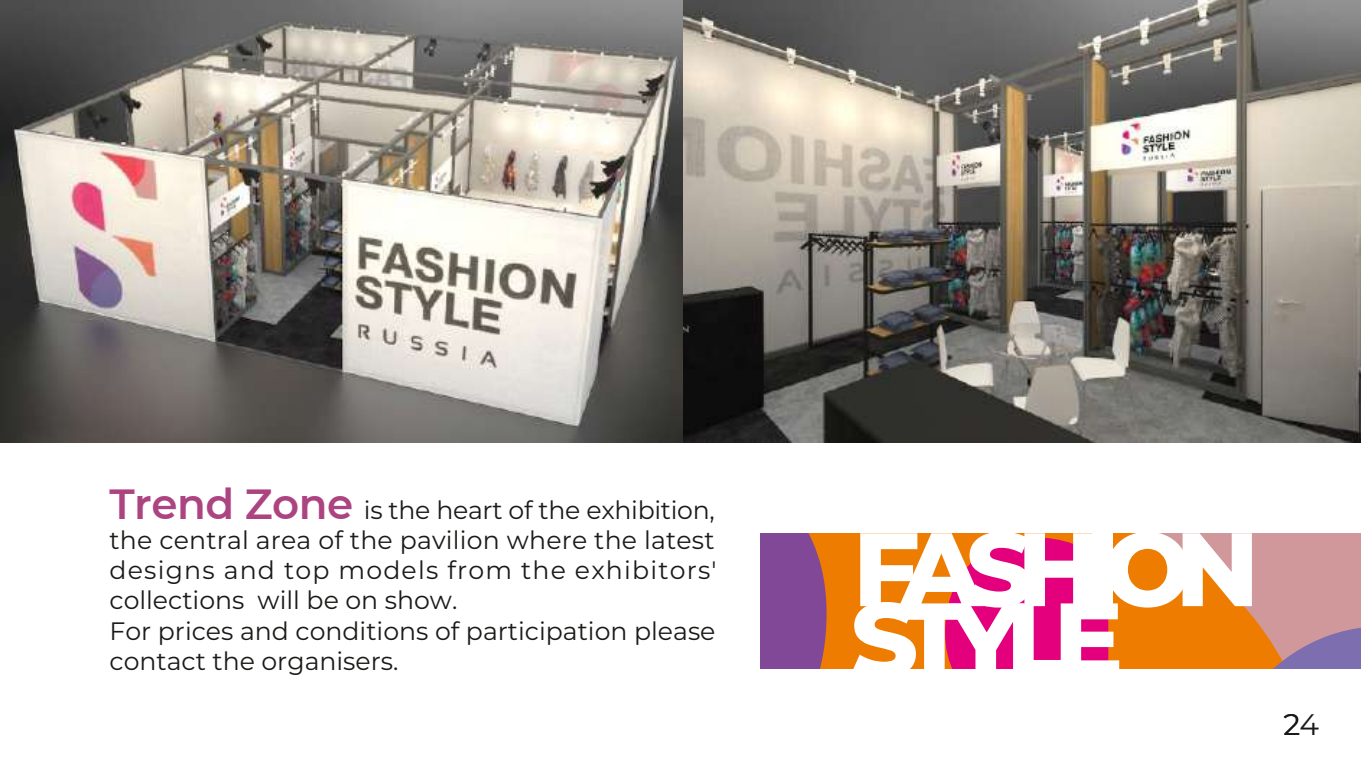
<style>
.page{position:relative;width:1361px;height:766px;background:#fff}
.page>*{position:absolute;margin:0;border:0;box-sizing:border-box;transform-origin:0 0}
.t1{font:800 104.1px "Montserrat";letter-spacing:-.155em;color:#fff}
.t2{font:29.7px "Montserrat";color:#1a1a18}
.t3{font:25.2px/30.3px "Montserrat";color:#1a1a18}
.s1{font-weight:600;font-size:42px;color:#ac4481}
</style>
<div class="page">
<img style="left:1px;top:1px;width:682px;height:441px">
<img style="left:683px;top:1px;width:678px;height:441px">
<div style="left:764px;top:533px;width:597px;height:135px;background:#ee7c00"></div>
<svg style="left:945px;top:537px;width:163px;height:131px;background:#e50e6e"></svg>
<svg style="left:1154px;top:533px;width:207px;height:135px"></svg>
<div style="left:761px;top:533px;width:65px;height:135px;background:#804896"></div>
<p class="t3" style="left:109px;top:493px;width:609px"><span class="s1">Trend Zone</span> is the heart of the exhibition, the central area of the pavilion where the latest designs and top models from the exhibitors' collections will be on show.<br>For prices and conditions of participation please contact the organisers.</p>
<h1 class="t1" style="left:853px;top:492px;width:408px">FASHION</h1>
<h1 class="t1" style="left:851px;top:562px;width:274px">STYLE</h1>
<p class="t2" style="left:1283px;top:703px;width:37px">24</p>
</div>
